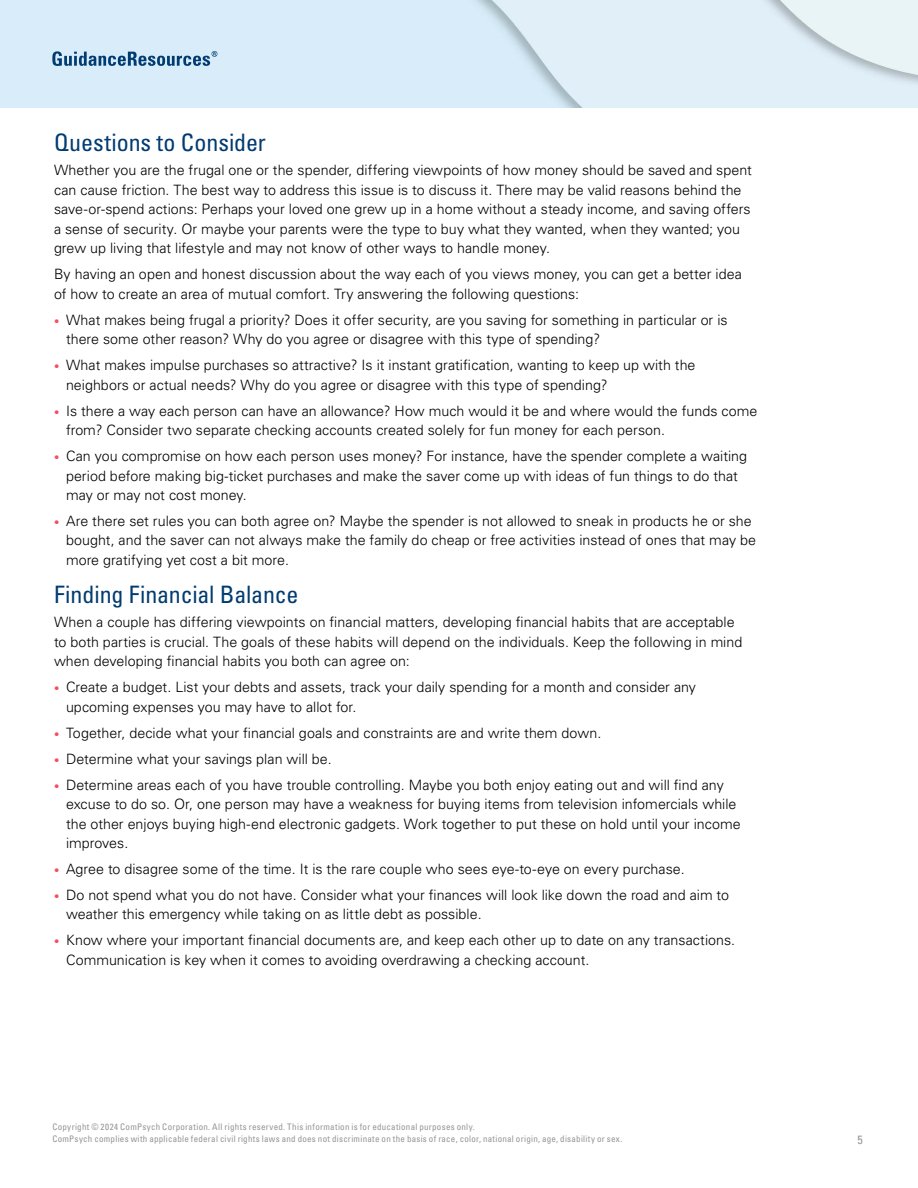
<style>
.page{position:relative;width:918px;height:1188px;background:#fff}
.page>*{position:absolute;margin:0;border:0;box-sizing:border-box;transform-origin:0 0}
.t1{font:condensed 24px "Univers LT Std";letter-spacing:-.005em;color:#003b71}
.t2{font:300 14.25px/19.5px "Univers LT Std";color:#000}
.t3{font:condensed 12px "Univers LT Std";color:#939598}
.t4{font:condensed 9px/12px "Univers LT Std";letter-spacing:.03em;color:#939598}
.s1{font-size:10.5px;color:#fc4a5d}
</style>
<div class="page">
<svg style="left:52px;top:51px;width:165px;height:15px;background:#83a6c3"></svg>
<h1 class="t1" style="left:54px;top:128px;width:213px">Questions to Consider</h1>
<p class="t2" style="left:54px;top:160px;width:699px">Whether you are the frugal one or the spender, differing viewpoints of how money should be saved and spent can cause friction. The best way to address this issue is to discuss it. There may be valid reasons behind the save-or-spend actions: Perhaps your loved one grew up in a home without a steady income, and saving offers a sense of security. Or maybe your parents were the type to buy what they wanted, when they wanted; you grew up living that lifestyle and may not know of other ways to handle money.</p>
<p class="t2" style="left:54px;top:264px;width:689px">By having an open and honest discussion about the way each of you views money, you can get a better idea of how to create an area of mutual comfort. Try answering the following questions:</p>
<p class="t2" style="left:66px;top:310px;width:663px;text-indent:-12px"><span class="s1">•</span> What makes being frugal a priority? Does it offer security, are you saving for something in particular or is there some other reason? Why do you agree or disagree with this type of spending?</p>
<p class="t2" style="left:66px;top:355px;width:631px;text-indent:-12px"><span class="s1">•</span> What makes impulse purchases so attractive? Is it instant gratification, wanting to keep up with the neighbors or actual needs? Why do you agree or disagree with this type of spending?</p>
<p class="t2" style="left:66px;top:401px;width:693px;text-indent:-12px"><span class="s1">•</span> Is there a way each person can have an allowance? How much would it be and where would the funds come from? Consider two separate checking accounts created solely for fun money for each person.</p>
<p class="t2" style="left:66px;top:446px;width:683px;text-indent:-12px"><span class="s1">•</span> Can you compromise on how each person uses money? For instance, have the spender complete a waiting period before making big-ticket purchases and make the saver come up with ideas of fun things to do that may or may not cost money.</p>
<p class="t2" style="left:66px;top:511px;width:692px;text-indent:-12px"><span class="s1">•</span> Are there set rules you can both agree on? Maybe the spender is not allowed to sneak in products he or she bought, and the saver can not always make the family do cheap or free activities instead of ones that may be more gratifying yet cost a bit more.</p>
<h1 class="t1" style="left:54px;top:580px;width:246px">Finding Financial Balance</h1>
<p class="t2" style="left:54px;top:612px;width:690px">When a couple has differing viewpoints on financial matters, developing financial habits that are acceptable to both parties is crucial. The goals of these habits will depend on the individuals. Keep the following in mind when developing financial habits you both can agree on:</p>
<p class="t2" style="left:66px;top:677px;width:632px;text-indent:-12px"><span class="s1">•</span> Create a budget. List your debts and assets, track your daily spending for a month and consider any upcoming expenses you may have to allot for.</p>
<p class="t2" style="left:54px;top:723px;width:546px"><span class="s1">•</span> Together, decide what your financial goals and constraints are and write them down.</p>
<p class="t2" style="left:54px;top:749px;width:276px"><span class="s1">•</span> Determine what your savings plan will be.</p>
<p class="t2" style="left:66px;top:775px;width:676px;text-indent:-12px"><span class="s1">•</span> Determine areas each of you have trouble controlling. Maybe you both enjoy eating out and will find any excuse to do so. Or, one person may have a weakness for buying items from television infomercials while the other enjoys buying high-end electronic gadgets. Work together to put these on hold until your income improves.</p>
<p class="t2" style="left:54px;top:859px;width:629px"><span class="s1">•</span> Agree to disagree some of the time. It is the rare couple who sees eye-to-eye on every purchase.</p>
<p class="t2" style="left:66px;top:885px;width:665px;text-indent:-12px"><span class="s1">•</span> Do not spend what you do not have. Consider what your finances will look like down the road and aim to weather this emergency while taking on as little debt as possible.</p>
<p class="t2" style="left:66px;top:931px;width:668px;text-indent:-12px"><span class="s1">•</span> Know where your important financial documents are, and keep each other up to date on any transactions.<br>Communication is key when it comes to avoiding overdrawing a checking account.</p>
<p class="t4" style="left:52px;top:1121px;width:572px">Copyright © 2024 ComPsych Corporation. All rights reserved. This information is for educational purposes only.<br>ComPsych complies with applicable federal civil rights laws and does not discriminate on the basis of race, color, national origin, age, disability or sex.</p>
<p class="t3" style="left:858px;top:1132px;width:7px">5</p>
</div>
